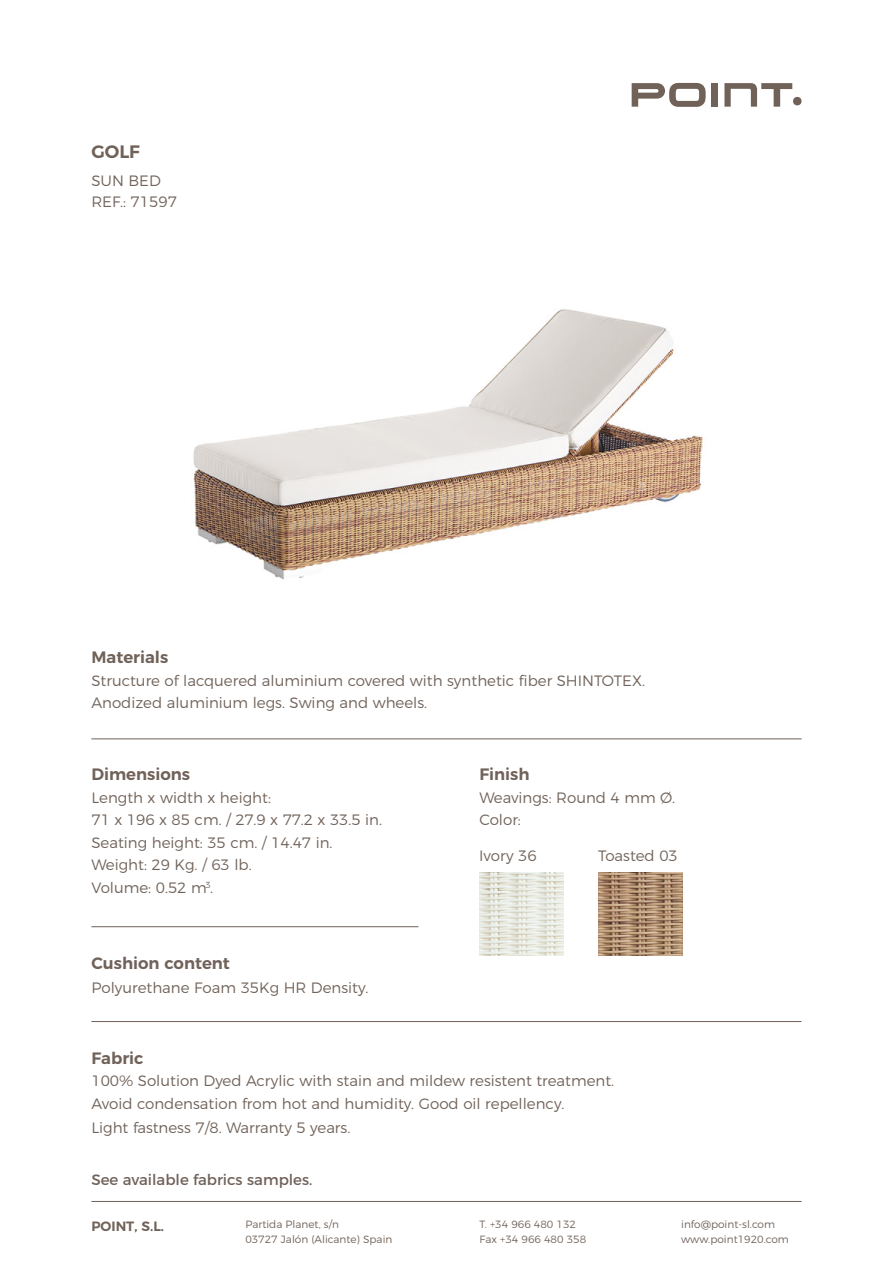
<style>
.page{position:relative;width:893px;height:1263px;background:#fff}
.page>*{position:absolute;margin:0;border:0;box-sizing:border-box;transform-origin:0 0}
.t1{font:600 18px "Montserrat";color:#706259}
.t2{font:600 16.5px "Montserrat";color:#706259}
.t3{font:300 15px/22.5px "Montserrat";color:#706259}
.t4{font:15px "Montserrat";color:#706259}
.t5{font:600 13.5px "Montserrat";color:#706259}
.t6{font:300 10.5px/15px "Montserrat";color:#706259}
</style>
<div class="page">
<div style="left:712px;top:83px;width:6px;height:24px;background:#706259"></div>
<svg style="left:724px;top:83px;width:68px;height:24px"></svg>
<div style="left:793px;top:97px;width:8px;height:8px;background:#706259;border-radius:50%"></div>
<svg style="left:632px;top:83px;width:74px;height:24px"></svg>
<hr style="left:91px;top:1021px;width:710px;height:1px;background:#706259">
<hr style="left:91px;top:1201px;width:710px;height:1px;background:#706259">
<hr style="left:91px;top:739px;width:710px;height:1px;background:#706259">
<hr style="left:91px;top:926px;width:327px;height:1px;background:#706259">
<img style="left:193px;top:309px;width:510px;height:271px">
<img style="left:598px;top:873px;width:84px;height:82px">
<img style="left:479px;top:873px;width:85px;height:82px">
<p class="t1" style="left:91px;top:137px;width:50px">GOLF</p>
<p class="t3" style="left:91px;top:169px;width:87px;line-height:21px">SUN BED<br>REF.: 71597</p>
<p class="t2" style="left:91px;top:644px;width:78px">Materials</p>
<p class="t3" style="left:91px;top:668px;width:555px">Structure of lacquered aluminium covered with synthetic fiber SHINTOTEX.<br>Anodized aluminium legs. Swing and wheels.</p>
<p class="t2" style="left:91px;top:761px;width:100px">Dimensions</p>
<p class="t3" style="left:91px;top:785px;width:292px">Length x width x height:<br>71 x 196 x 85 cm. / 27.9 x 77.2 x 33.5 in.<br>Seating height: 35 cm. / 14.47 in.<br>Weight: 29 Kg. / 63 lb.<br>Volume: 0.52 m<sup>3</sup>.</p>
<p class="t2" style="left:91px;top:949px;width:140px">Cushion content</p>
<p class="t3" style="left:91px;top:975px;width:278px">Polyurethane Foam 35Kg HR Density.</p>
<p class="t2" style="left:479px;top:761px;width:52px">Finish</p>
<p class="t3" style="left:479px;top:785px;width:197px">Weavings: Round 4 mm Ø.<br>Color:</p>
<p class="t3" style="left:479px;top:843px;width:59px">Ivory 36</p>
<p class="t3" style="left:598px;top:843px;width:81px">Toasted 03</p>
<p class="t2" style="left:91px;top:1044px;width:54px">Fabric</p>
<p class="t3" style="left:91px;top:1068px;width:524px">100% Solution Dyed Acrylic with stain and mildew resistent treatment.<br>Avoid condensation from hot and humidity. Good oil repellency.</p>
<p class="t3" style="left:91px;top:1115px;width:260px">Light fastness 7/8. Warranty 5 years.</p>
<p class="t4" style="left:91px;top:1168px;width:223px">See available fabrics samples.</p>
<p class="t5" style="left:91px;top:1215px;width:74px">POINT, S.L.</p>
<p class="t6" style="left:245px;top:1215px;width:149px">Partida Planet, s/n<br>03727 Jalón (Alicante) Spain</p>
<p class="t6" style="left:681px;top:1215px;width:109px">info@point-sl.com www.point1920.com</p>
<p class="t6" style="left:480px;top:1215px;width:108px">T. +34 966 480 132<br>Fax +34 966 480 358</p>
</div>
